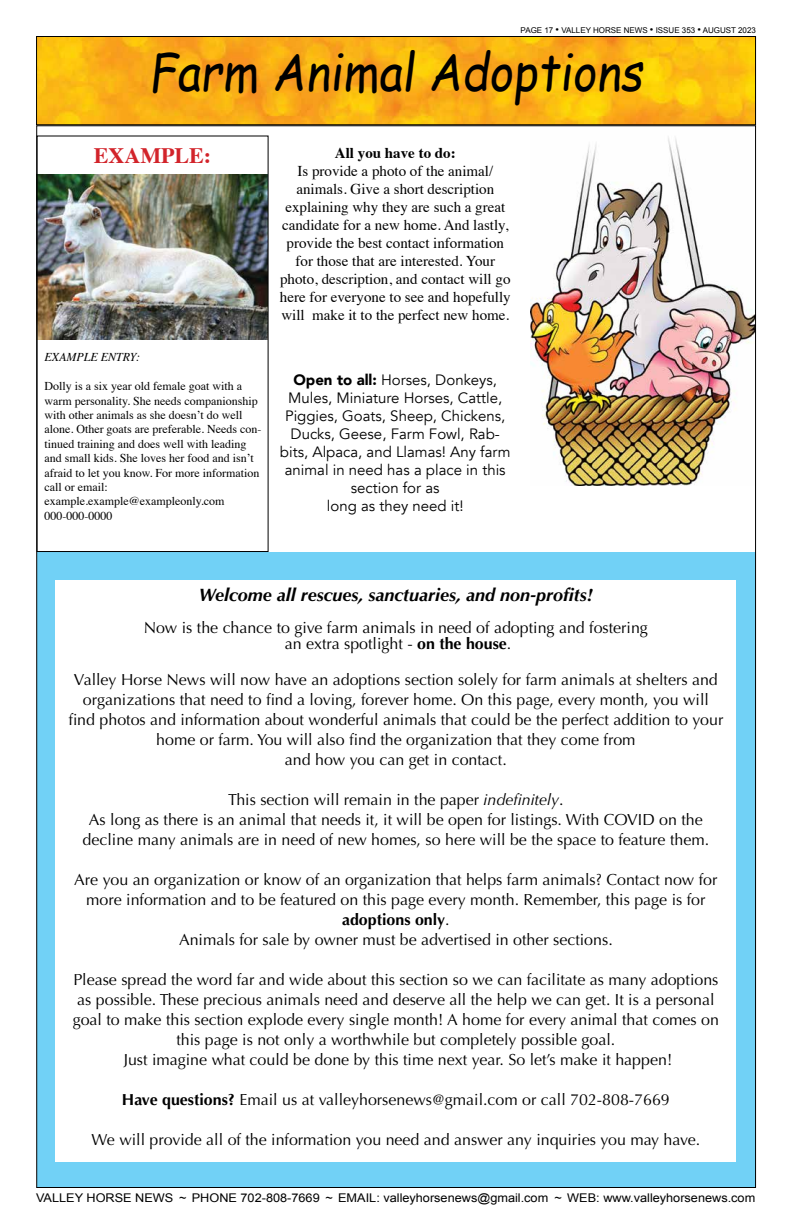
<style>
.page{position:relative;width:792px;height:1224px;background:#fff}
.page>*{position:absolute;margin:0;border:0;box-sizing:border-box;transform-origin:0 0}
.t1{font:51.5px "Comic Sans MS";color:#000;scale:.89 1}
.t2{font:700 22px "Times";color:#d2232a}
.t3{font:italic 700 18px "Optima";color:#000}
.t4{font:16px/20px "Optima";color:#000;text-align:center}
.t5{font:15px/18px "Times";color:#000;text-align:center}
.t6{font:15px/18px "Avenir";color:#000;text-align:center}
.t7{font:700 15px "Times";color:#000}
.t8{font:12px/14.4px "Times";color:#000}
.t9{font:12px "Arial";color:#000;scale:1.06 1}
.t10{font:italic 12px "Times";color:#000}
.t11{font:8px "Arial";color:#000}
.s1{font-size:10px}
.s2{font-weight:900}
.s3{font-weight:700}
.s4{font-style:italic}
</style>
<div class="page">
<img style="left:39px;top:175px;width:228px;height:165px">
<img style="left:530px;top:136px;width:224px;height:349px">
<div style="left:37px;top:552px;width:719px;height:636px;background:#71d1f6"></div>
<img style="left:38px;top:38px;width:716px;height:85px">
<div style="left:36px;top:36px;width:720px;height:89px;border:1px solid #000"></div>
<div style="left:55px;top:580px;width:680px;height:582px;background:#fff"></div>
<div style="left:37px;top:136px;width:232px;height:416px;border:1px solid #000"></div>
<p class="t11" style="left:521px;top:25px;width:237px">PAGE 17 <span class="s1">•</span> VALLEY HORSE NEWS <span class="s1">•</span> ISSUE 353 <span class="s1">•</span> AUGUST 2023</p>
<h1 class="t1" style="left:149px;top:35px;width:565px">Farm Animal Adoptions</h1>
<h2 class="t2" style="left:94px;top:135px;width:119px">EXAMPLE:</h2>
<p class="t10" style="left:44px;top:347px;width:97px">EXAMPLE ENTRY:</p>
<p class="t8" style="left:44px;top:378px;width:219px">Dolly is a six year old female goat with a warm personality. She needs companionship with other animals as she doesn’t do well alone. Other goats are preferable. Needs con&shy;tinued training and does well with leading and small kids. She loves her food and isn’t afraid to let you know. For more information call or email: example.example@exampleonly.com 000-000-0000</p>
<p class="t7" style="left:335px;top:139px;width:122px">All you have to do:</p>
<p class="t5" style="left:280px;top:161px;width:232px">Is provide a photo of the animal/ animals. Give a short description explaining why they are such a great candidate for a new home. And lastly, provide the best contact information for those that are interested. Your photo, description, and contact will go here for everyone to see and hopefully will make it to the perfect new home.</p>
<p class="t6" style="left:280px;top:371px;width:232px"><span class="s2">Open to all:</span> Horses, Donkeys,<br>Mules, Miniature Horses, Cattle,<br>Piggies, Goats, Sheep, Chickens,<br>Ducks, Geese, Farm Fowl, Rab&shy;bits, Alpaca, and Llamas! Any farm animal in need has a place in this section for as<br>long as they need it!</p>
<p class="t3" style="left:199px;top:584px;width:396px">Welcome all rescues, sanctuaries, and non-profits!</p>
<p class="t4" style="left:144px;top:619px;width:506px;line-height:16px">Now is the chance to give farm animals in need of adopting and fostering an extra spotlight - <span class="s3">on the house</span>.</p>
<p class="t4" style="left:68px;top:669px;width:656px">Valley Horse News will now have an adoptions section solely for farm animals at shelters and organizations that need to find a loving, forever home. On this page, every month, you will find photos and information about wonderful animals that could be the perfect addition to your home or farm. You will also find the organization that they come from<br>and how you can get in contact.</p>
<p class="t4" style="left:83px;top:789px;width:628px">This section will remain in the paper <span class="s4">indefinitely</span>.<br>As long as there is an animal that needs it, it will be open for listings. With COVID on the decline many animals are in need of new homes, so here will be the space to feature them.</p>
<p class="t4" style="left:74px;top:869px;width:645px">Are you an organization or know of an organization that helps farm animals? Contact now for more information and to be featured on this page every month. Remember, this page is for <span class="s3">adoptions only</span>.<br>Animals for sale by owner must be advertised in other sections.</p>
<p class="t4" style="left:73px;top:969px;width:648px">Please spread the word far and wide about this section so we can facilitate as many adoptions as possible. These precious animals need and deserve all the help we can get. It is a personal goal to make this section explode every single month! A home for every animal that comes on this page is not only a worthwhile but completely possible goal.<br>Just imagine what could be done by this time next year. So let’s make it happen!</p>
<p class="t4" style="left:122px;top:1089px;width:549px"><span class="s3">Have questions?</span> Email us at valleyhorsenews@gmail.com or call 702-808-7669</p>
<p class="t4" style="left:92px;top:1129px;width:610px">We will provide all of the information you need and answer any inquiries you may have.</p>
<p class="t9" style="left:36px;top:1190px;width:680px">VALLEY HORSE NEWS ~ PHONE 702-808-7669 ~ EMAIL: valleyhorsenews@gmail.com ~ WEB: www.valleyhorsenews.com</p>
</div>
